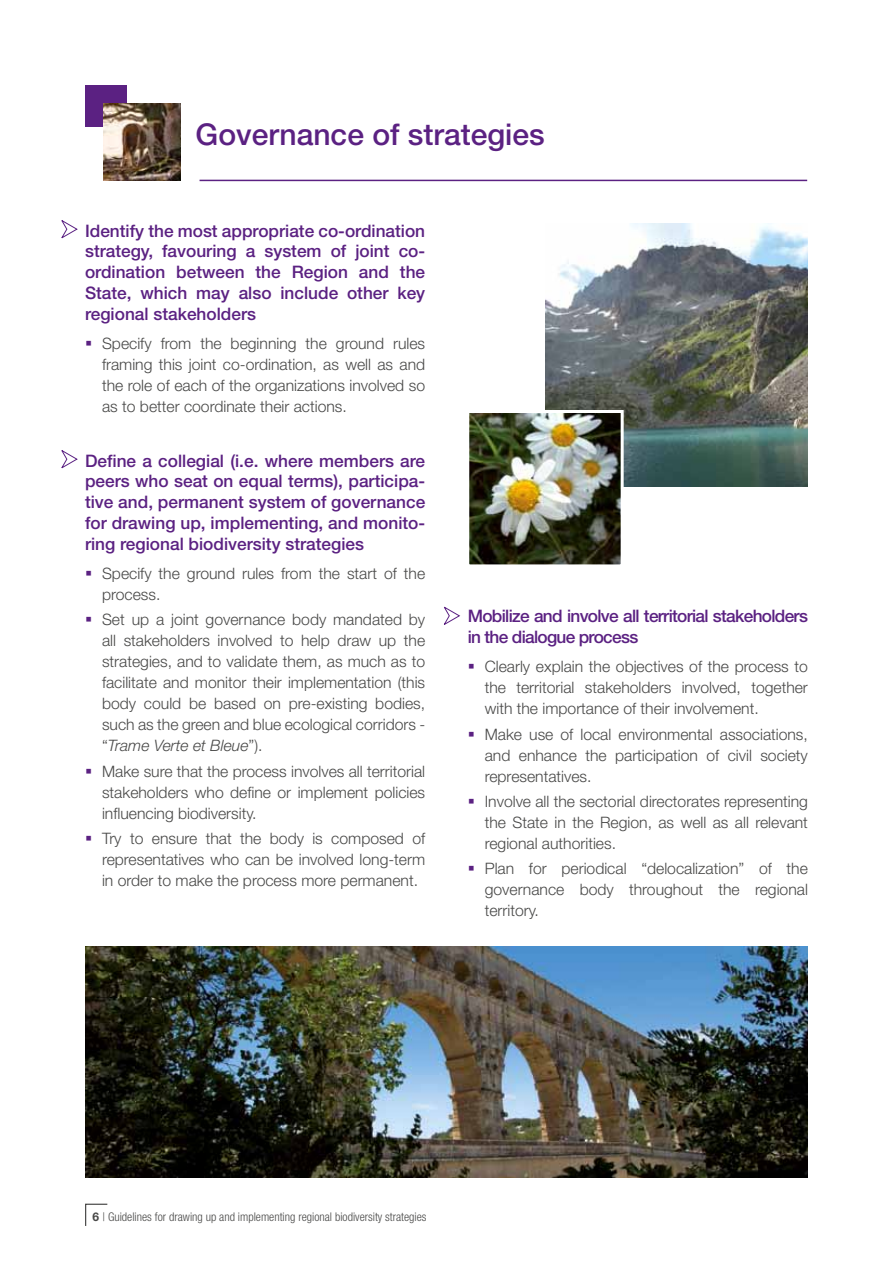
<style>
.page{position:relative;width:893px;height:1263px;background:#fff}
.page>*{position:absolute;margin:0;border:0;box-sizing:border-box;transform-origin:0 0}
.t1{font:500 30px "Helvetica Neue LT";color:#5b2182}
.t2{font:500 17.25px/20.7px "Helvetica Neue";color:#5b2182;text-align:justify}
.t3{font:500 17.25px/21px "Helvetica Neue";letter-spacing:-.04em;color:#5b2182}
.t4{font:300 15.75px/21px "Helvetica Neue";color:#484847;text-align:justify}
.t5{font:300 condensed 12px "Helvetica Neue";color:#484847}
.s1{font-style:italic}
.s2{font-family:"Helvetica Neue CE";font-weight:700;font-stretch:normal}
</style>
<div class="page">
<svg style="left:85px;top:1203px;width:23px;height:23px"></svg>
<div style="left:85px;top:85px;width:42px;height:42px;background:#5b2182"></div>
<img style="left:103px;top:103px;width:77px;height:77px">
<img style="left:85px;top:947px;width:723px;height:231px">
<hr style="left:200px;top:180px;width:607px;height:1px;background:#5b2182">
<img style="left:545px;top:223px;width:263px;height:263px">
<img style="left:470px;top:414px;width:150px;height:149px">
<div style="left:466px;top:410px;width:158px;height:157px;border:3px solid #fff"></div>
<svg style="left:61px;top:220px;width:17px;height:19px"></svg>
<svg style="left:61px;top:450px;width:17px;height:19px"></svg>
<svg style="left:444px;top:606px;width:17px;height:19px"></svg>
<h1 class="t1" style="left:196px;top:116px;width:351px">Governance of strategies</h1>
<p class="t2" style="left:85px;top:220px;width:342px">Identify the most appropriate co-ordination strategy, favouring a system of joint co&shy;ordination between the Region and the State, which may also include other key regional stakeholders</p>
<p class="t4" style="left:102px;top:333px;width:325px">Specify from the beginning the ground rules framing this joint co-ordination, as well as and the role of each of the organizations involved so as to better coordinate their actions.</p>
<p class="t2" style="left:85px;top:450px;width:342px">Define a collegial (i.e. where members are peers who seat on equal terms), participa&shy;tive and, permanent system of governance for drawing up, implementing, and monito&shy;ring regional biodiversity strategies</p>
<p class="t4" style="left:102px;top:563px;width:325px">Specify the ground rules from the start of the process.</p>
<p class="t4" style="left:102px;top:609px;width:325px">Set up a joint governance body mandated by all stakeholders involved to help draw up the strategies, and to validate them, as much as to facilitate and monitor their implementation (this body could be based on pre-existing bodies, such as the green and blue ecological corridors - “<span class="s1">Trame Verte et Bleue</span>”).</p>
<p class="t4" style="left:102px;top:760px;width:325px">Make sure that the process involves all territorial stakeholders who define or implement policies influencing biodiversity.</p>
<p class="t4" style="left:102px;top:827px;width:325px">Try to ensure that the body is composed of representatives who can be involved long-term in order to make the process more permanent.</p>
<p class="t3" style="left:468px;top:605px;width:342px">Mobilize and involve all territorial stakeholders in the dialogue process</p>
<p class="t4" style="left:485px;top:656px;width:325px">Clearly explain the objectives of the process to the territorial stakeholders involved, together with the importance of their involvement.</p>
<p class="t4" style="left:485px;top:723px;width:325px">Make use of local environmental associations, and enhance the participation of civil society representatives.</p>
<p class="t4" style="left:485px;top:790px;width:325px">Involve all the sectorial directorates representing the State in the Region, as well as all relevant regional authorities.</p>
<p class="t4" style="left:485px;top:858px;width:325px">Plan for periodical “delocalization” of the governance body throughout the regional territory.</p>
<p class="t5" style="left:92px;top:1210px;width:336px"><span class="s2">6</span> | Guidelines for drawing up and implementing regional biodiversity strategies</p>
</div>
